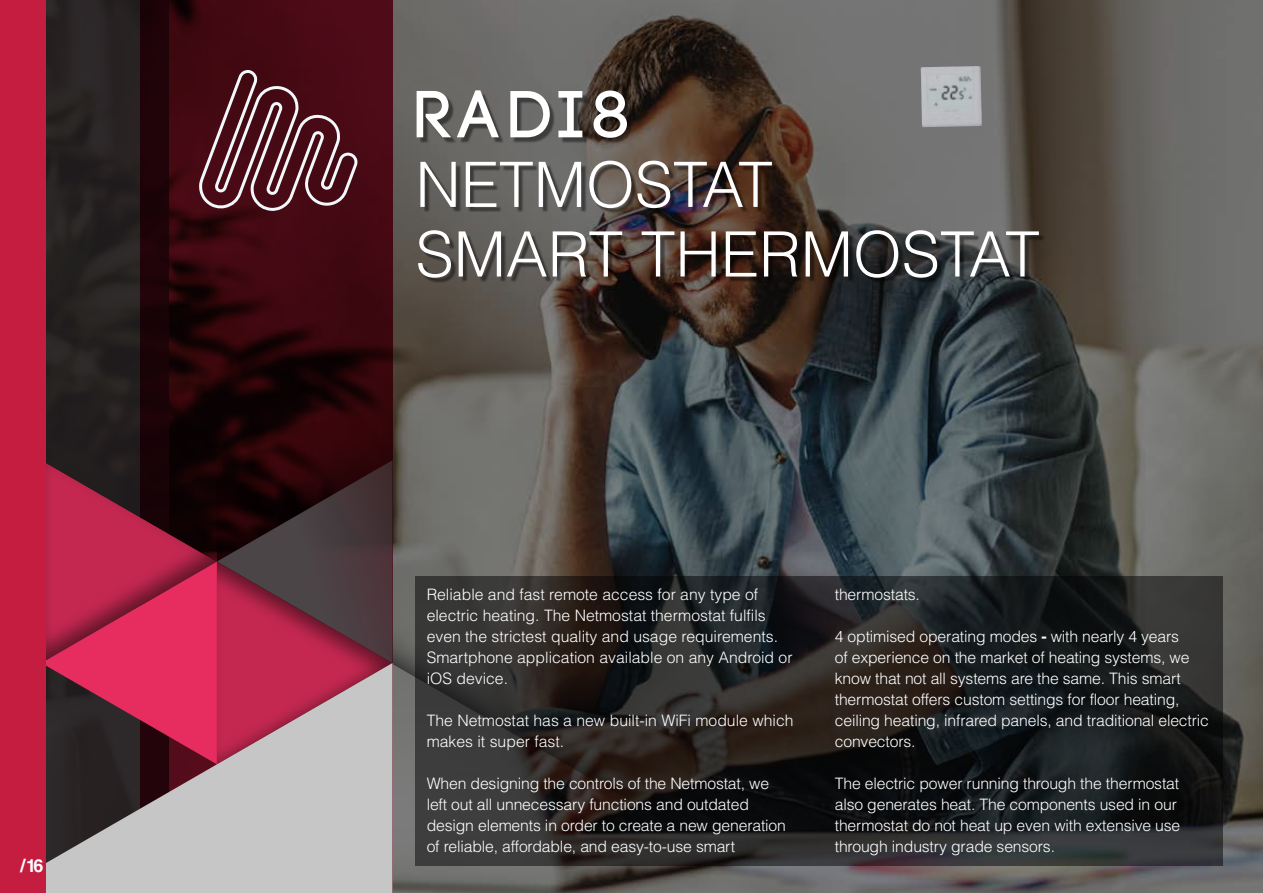
<style>
.page{position:relative;width:1263px;height:893px;background:#fff}
.page>*{position:absolute;margin:0;border:0;box-sizing:border-box;transform-origin:0 0}
.t1{font:700 66.15px "Code";letter-spacing:.14em;color:#fff}
.t2{font:300 62.7px/69.6px "Helvetica LT Std";color:#fff}
.t3{font:700 18px "Helvetica LT Std";color:#fff}
.t4{font:300 15.75px/21px "Helvetica LT Std";letter-spacing:-.01em;color:#fff}
.s1{font-weight:700}
</style>
<div class="page">
<img style="left:392px;top:0;width:871px;height:893px">
<div style="left:28px;top:0;width:141px;height:893px;background:#231e21"></div>
<svg style="left:140px;top:0;width:252px;height:458px;background:#33060d"></svg>
<img style="left:217px;top:393px;width:175px;height:67px">
<img style="left:392px;top:461px;width:347px;height:389px">
<img style="left:392px;top:460px;width:176px;height:304px">
<svg style="left:46px;top:764px;width:346px;height:129px;fill:#c6c6c6"></svg>
<svg style="left:46px;top:460px;width:346px;height:304px;background:#883248"></svg>
<svg style="left:197px;top:69px;width:162px;height:144px;background:#613039"></svg>
<div style="left:419px;top:93px;width:626px;height:190px;background:#000;opacity:.45"></div>
<img style="left:921px;top:66px;width:61px;height:61px">
<svg style="left:415px;top:576px;width:807px;height:290px;background:#232322"></svg>
<div style="left:0;top:0;width:46px;height:893px;background:#c41d40"></div>
<p class="t3" style="left:20px;top:855px;width:24px">/16</p>
<h1 class="t1" style="left:415px;top:81px;width:215px">RADI8</h1>
<h2 class="t2" style="left:415px;top:149px;width:626px">NETMOSTAT<br>SMART THERMOSTAT</h2>
<p class="t4" style="left:427px;top:584px;width:367px">Reliable and fast remote access for any type of electric heating. The Netmostat thermostat fulfils even the strictest quality and usage requirements.<br>Smartphone application available on any Android or iOS device.</p>
<p class="t4" style="left:427px;top:710px;width:368px">The Netmostat has a new built-in WiFi module which makes it super fast.</p>
<p class="t4" style="left:427px;top:773px;width:361px">When designing the controls of the Netmostat, we left out all unnecessary functions and outdated design elements in order to create a new generation of reliable, affordable, and easy-to-use smart</p>
<p class="t4" style="left:835px;top:584px;width:87px">thermostats.</p>
<p class="t4" style="left:835px;top:626px;width:376px">4 optimised operating modes <span class="s1">-</span> with nearly 4 years<br>of experience on the market of heating systems, we know that not all systems are the same. This smart thermostat offers custom settings for floor heating, ceiling heating, infrared panels, and traditional electric convectors.</p>
<p class="t4" style="left:835px;top:773px;width:347px">The electric power running through the thermostat also generates heat. The components used in our thermostat do not heat up even with extensive use through industry grade sensors.</p>
</div>
